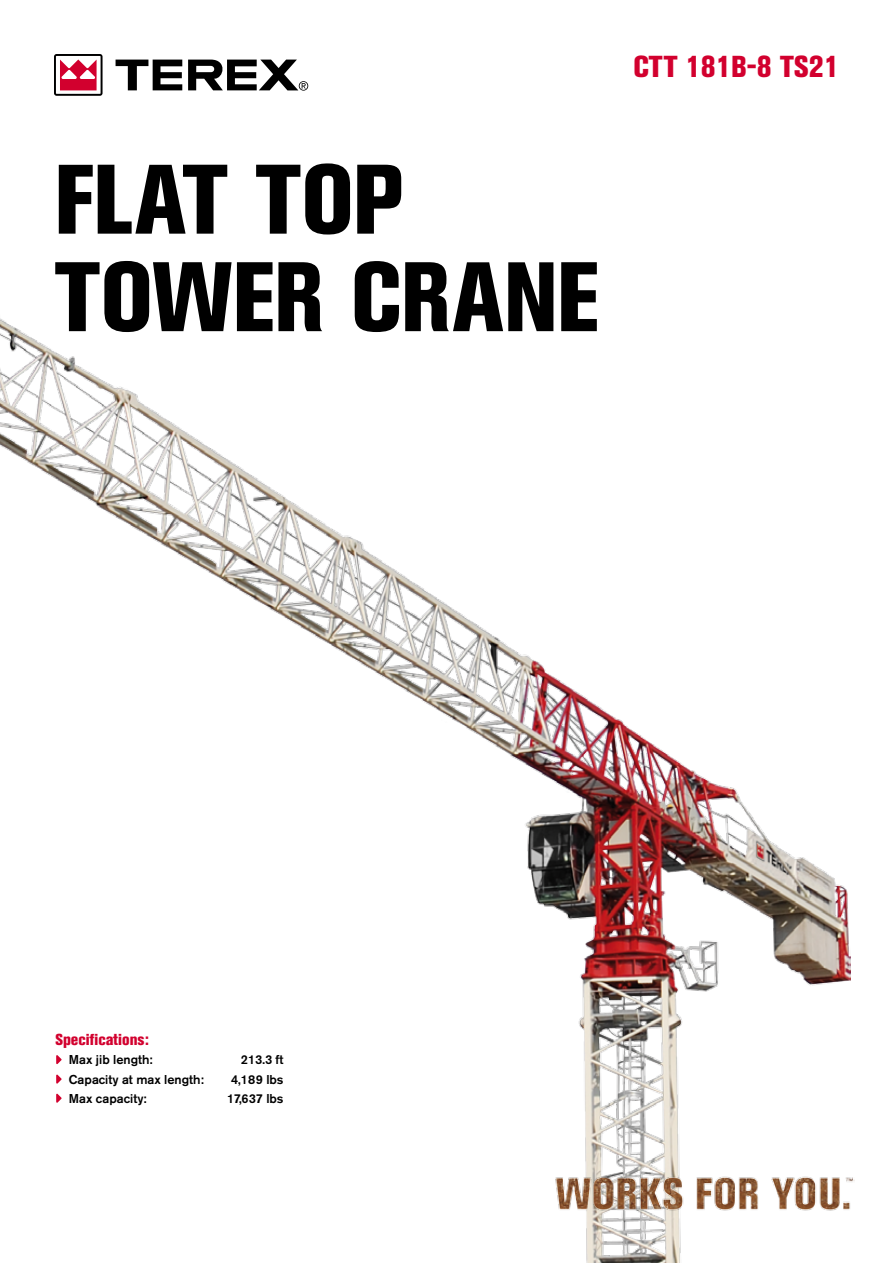
<style>
.page{position:relative;width:893px;height:1263px;background:#fff}
.page>*{position:absolute;margin:0;border:0;box-sizing:border-box;transform-origin:0 0}
.t1{font:800 condensed 97.5px/97.5px "Akzidenz Grotesk BE";letter-spacing:.01em;color:#000}
.t2{font:800 condensed 30px "Akzidenz Grotesk BE";color:#d2002e}
.t3{font:800 condensed 15.75px "Akzidenz Grotesk BE";color:#d2002e}
.t4{font:500 12.75px "Akzidenz Grotesk BE";color:#000}
</style>
<div class="page">
<img style="left:0;top:318px;width:850px;height:945px">
<img style="left:549px;top:1169px;width:305px;height:47px">
<svg style="left:54px;top:54px;width:49px;height:42px"></svg>
<svg style="left:116px;top:60px;width:66px;height:30px"></svg>
<svg style="left:188px;top:60px;width:120px;height:31px"></svg>
<svg style="left:56px;top:1055px;width:6px;height:9px"></svg>
<svg style="left:56px;top:1074px;width:6px;height:9px"></svg>
<svg style="left:56px;top:1094px;width:6px;height:9px"></svg>
<h1 class="t1" style="left:54px;top:152px;width:546px">FLAT TOP<br>TOWER CRANE</h1>
<h2 class="t2" style="left:633px;top:49px;width:16px">CTT</h2>
<h2 class="t2" style="left:686px;top:49px;width:155px">181B-8 TS21</h2>
<p class="t3" style="left:56px;top:1030px;width:95px">SPECIFICATIONS:</p>
<p class="t4" style="left:69px;top:1052px;width:85px">Max jib length:</p>
<p class="t4" style="left:241px;top:1052px;width:44px">213.3 ft</p>
<p class="t4" style="left:69px;top:1071px;width:136px">Capacity at max length:</p>
<p class="t4" style="left:231px;top:1071px;width:54px">4,189 lbs</p>
<p class="t4" style="left:69px;top:1091px;width:79px">Max capacity:</p>
<p class="t4" style="left:227px;top:1091px;width:58px">17,637 lbs</p>
</div>
